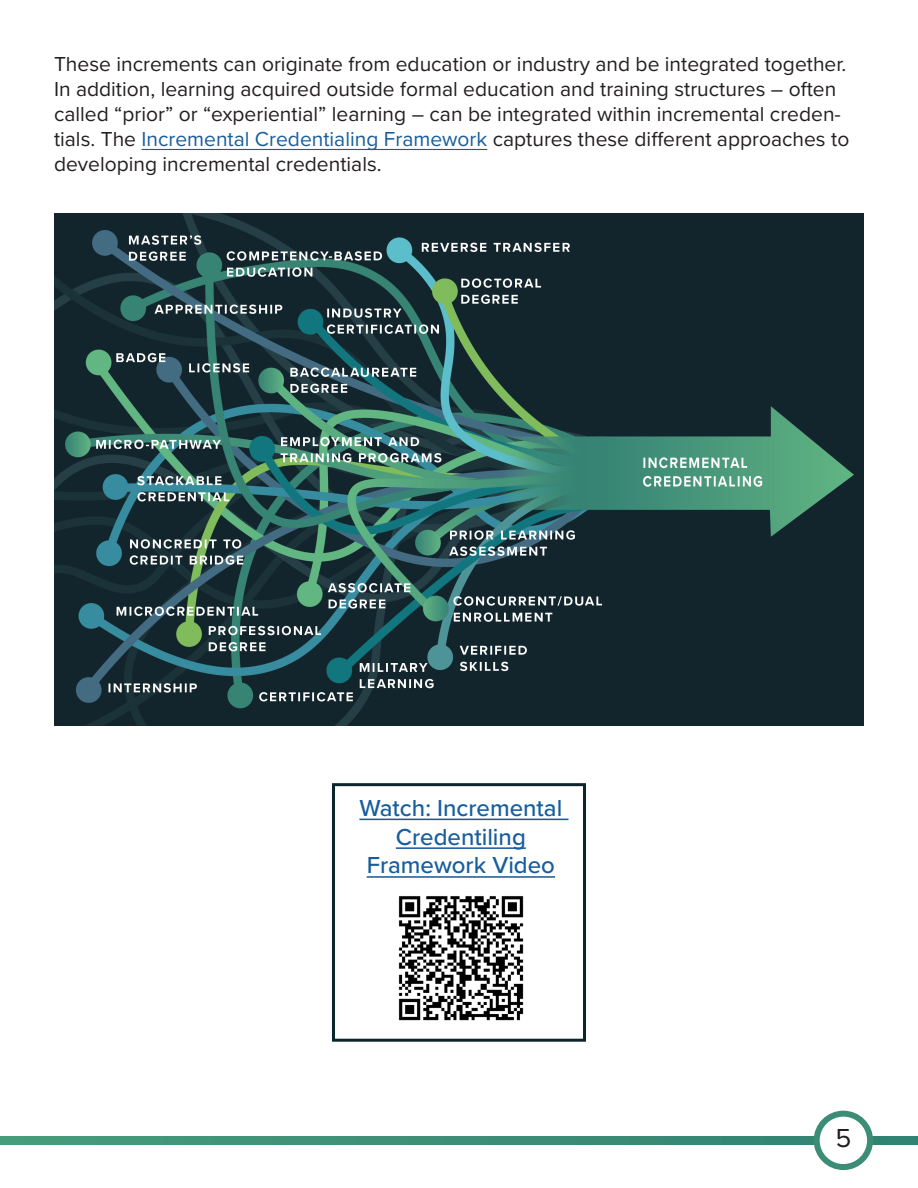
<style>
.page{position:relative;width:918px;height:1188px;background:#fff}
.page>*{position:absolute;margin:0;border:0;box-sizing:border-box;transform-origin:0 0}
.t1{font:27px "Proxima Nova";color:#231f20}
.t2{font:500 24px/28.8px "Proxima Nova";color:#175d9e;text-align:center}
.t3{font:21px/25.2px "Proxima Nova";color:#231f20}
.s1{color:#175d9e}
</style>
<div class="page">
<svg style="left:0;top:1136px;width:918px;height:9px;background:#3d8f76"></svg>
<div style="left:817px;top:1114px;width:53px;height:53px;background:#fff;border-radius:50%"></div>
<div style="left:814px;top:1111px;width:59px;height:59px;border:6px solid #3c8d76;border-radius:50%"></div>
<hr style="left:142px;top:149px;width:345px;height:1px;background:#175d9e">
<img style="left:398px;top:896px;width:126px;height:125px">
<img style="left:54px;top:214px;width:810px;height:512px">
<div style="left:332px;top:783px;width:254px;height:259px;border:3px solid #0a252b"></div>
<hr style="left:359px;top:819px;width:210px;height:1px;background:#175d9e">
<hr style="left:396px;top:847px;width:130px;height:2px;background:#175d9e">
<hr style="left:367px;top:876px;width:188px;height:2px;background:#175d9e">
<p class="t3" style="left:54px;top:50px;width:797px">These increments can originate from education or industry and be integrated together.<br>In addition, learning acquired outside formal education and training structures – often called “prior” or “experiential” learning – can be integrated within incremental creden&shy;tials. The <span class="s1">Incremental Credentialing Framework</span> captures these different approaches to developing incremental credentials.</p>
<p class="t2" style="left:359px;top:792px;width:204px">Watch: Incremental<br>Credentiling</p>
<p class="t2" style="left:367px;top:850px;width:190px">Framework Video</p>
<p class="t1" style="left:835px;top:1118px;width:17px">5</p>
</div>
